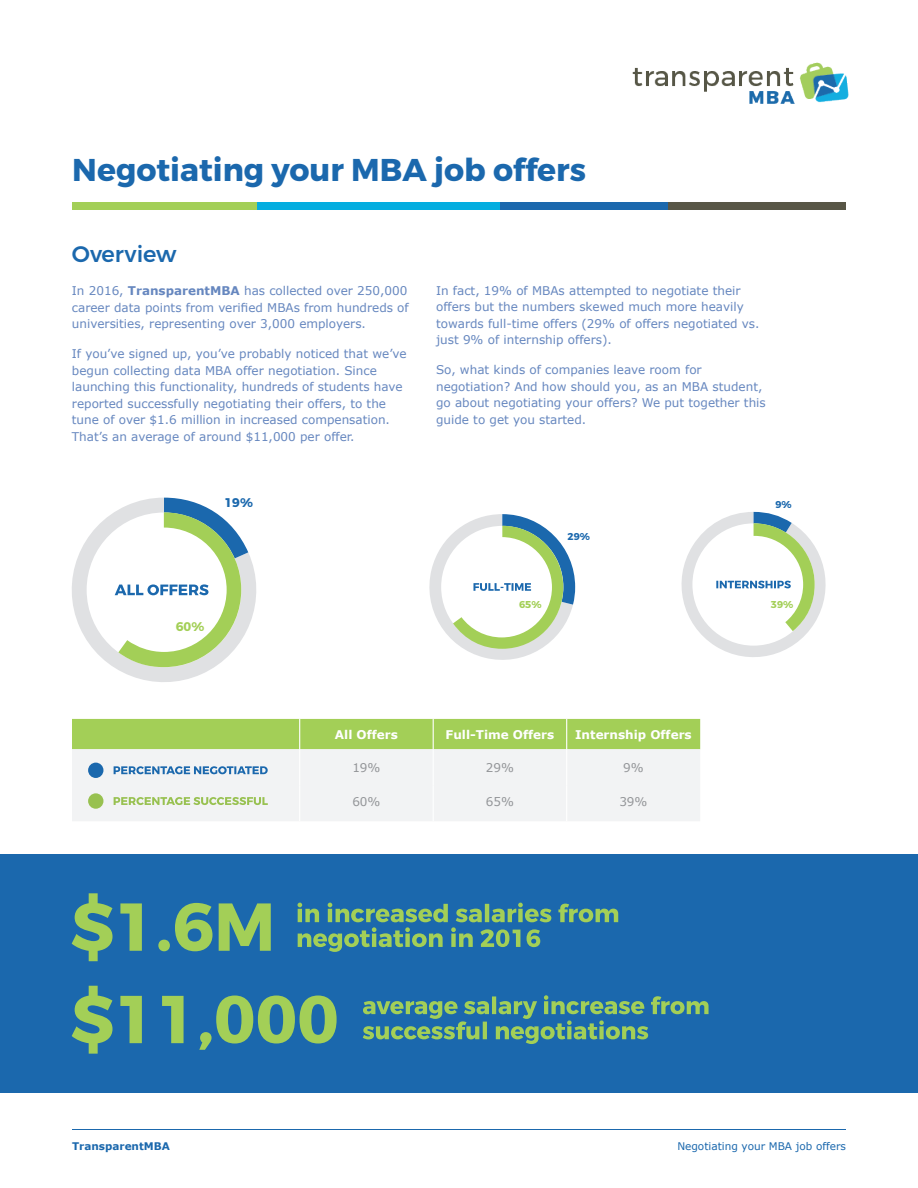
<style>
.page{position:relative;width:918px;height:1188px;background:#fff}
.page>*{position:absolute;margin:0;border:0;box-sizing:border-box;transform-origin:0 0}
.t1{font:700 31.5px "Montserrat";color:#1b68ad}
.t2{font:500 22.5px "Montserrat";color:#1b68ad}
.t3{font:700 12.6px "Montserrat";color:#1b68ad}
.t4{font:700 12.6px "Montserrat";color:#a3cf57}
.t5{font:12px/16.5px "Verdana";color:#6687bf}
.t6{font:700 12px "Verdana";color:#fff}
.t7{font:12px "Verdana";color:#939598}
.t8{font:10.5px "Verdana";color:#1b68ad}
.t9{font:700 10.5px "Verdana";color:#1b68ad}
.t10{font:700 9.9px "Montserrat";color:#a3cf57}
.t11{font:700 9.9px "Montserrat";color:#1b68ad}
.s1{font-weight:700}
</style>
<div class="page">
<div style="left:0;top:854px;width:918px;height:239px;background:#1b68ad"></div>
<img style="left:632px;top:62px;width:217px;height:42px">
<hr style="left:72px;top:1129px;width:774px;height:1px;background:#1b68ad">
<div style="left:72px;top:203px;width:185px;height:7px;background:#a3cf57"></div>
<div style="left:257px;top:203px;width:326px;height:7px;background:#03ade0"></div>
<div style="left:500px;top:203px;width:181px;height:7px;background:#1b68ad"></div>
<div style="left:669px;top:203px;width:177px;height:7px;background:#585646"></div>
<svg style="left:363px;top:995px;width:346px;height:49px"></svg>
<svg style="left:72px;top:986px;width:265px;height:68px"></svg>
<svg style="left:72px;top:893px;width:199px;height:68px"></svg>
<svg style="left:298px;top:903px;width:320px;height:49px"></svg>
<svg style="left:72px;top:498px;width:184px;height:184px"></svg>
<svg style="left:429px;top:514px;width:146px;height:146px"></svg>
<svg style="left:681px;top:512px;width:145px;height:145px"></svg>
<div style="left:72px;top:719px;width:628px;height:30px;background:#a3cf57"></div>
<div style="left:72px;top:749px;width:628px;height:72px;background:#f2f3f4"></div>
<hr style="left:299px;top:719px;width:1px;height:30px;background:#fff">
<hr style="left:433px;top:719px;width:1px;height:30px;background:#fff">
<hr style="left:566px;top:719px;width:1px;height:30px;background:#fff">
<hr style="left:299px;top:749px;width:1px;height:36px;background:#fff">
<hr style="left:433px;top:749px;width:1px;height:36px;background:#fff">
<hr style="left:566px;top:749px;width:1px;height:36px;background:#fff">
<hr style="left:299px;top:785px;width:1px;height:36px;background:#fff">
<hr style="left:433px;top:785px;width:1px;height:36px;background:#fff">
<hr style="left:566px;top:785px;width:1px;height:36px;background:#fff">
<div style="left:88px;top:763px;width:15px;height:15px;background:#1b68ad;border-radius:50%"></div>
<svg style="left:114px;top:766px;width:154px;height:8px"></svg>
<div style="left:88px;top:793px;width:15px;height:16px;background:#98c150;border-radius:50%"></div>
<svg style="left:114px;top:797px;width:154px;height:8px"></svg>
<h1 class="t1" style="left:72px;top:150px;width:515px">Negotiating your MBA job offers</h1>
<h2 class="t2" style="left:72px;top:240px;width:106px">Overview</h2>
<p class="t5" style="left:72px;top:283px;width:338px">In 2016, <span class="s1">TransparentMBA</span> has collected over 250,000 career data points from verified MBAs from hundreds of universities, representing over 3,000 employers.</p>
<p class="t5" style="left:72px;top:346px;width:336px">If you’ve signed up, you’ve probably noticed that we’ve begun collecting data MBA offer negotiation. Since launching this functionality, hundreds of students have reported successfully negotiating their offers, to the tune of over $1.6 million in increased compensation.<br>That’s an average of around $11,000 per offer.</p>
<p class="t3" style="left:225px;top:495px;width:30px">19%</p>
<p class="t4" style="left:176px;top:619px;width:30px">60%</p>
<p class="t5" style="left:436px;top:282px;width:325px">In fact, 19% of MBAs attempted to negotiate their offers but the numbers skewed much more heavily towards full-time offers (29% of offers negotiated vs. just 9% of internship offers).</p>
<p class="t5" style="left:436px;top:362px;width:331px">So, what kinds of companies leave room for negotiation? And how should you, as an MBA student, go about negotiating your offers? We put together this guide to get you started.</p>
<p class="t11" style="left:568px;top:530px;width:24px">29%</p>
<p class="t11" style="left:775px;top:499px;width:18px">9%</p>
<p class="t10" style="left:519px;top:599px;width:24px">65%</p>
<p class="t10" style="left:771px;top:598px;width:24px">39%</p>
<p class="t6" style="left:335px;top:726px;width:64px">All Offers</p>
<p class="t6" style="left:446px;top:726px;width:110px">Full-Time Offers</p>
<p class="t6" style="left:575px;top:726px;width:118px">Internship Offers</p>
<p class="t7" style="left:352px;top:759px;width:30px">19%</p>
<p class="t7" style="left:486px;top:759px;width:30px">29%</p>
<p class="t7" style="left:623px;top:759px;width:22px">9%</p>
<p class="t7" style="left:352px;top:793px;width:30px">60%</p>
<p class="t7" style="left:486px;top:793px;width:30px">65%</p>
<p class="t7" style="left:619px;top:793px;width:30px">39%</p>
<p class="t9" style="left:72px;top:1139px;width:100px">TransparentMBA</p>
<p class="t8" style="left:677px;top:1139px;width:170px">Negotiating your MBA job offers</p>
</div>
